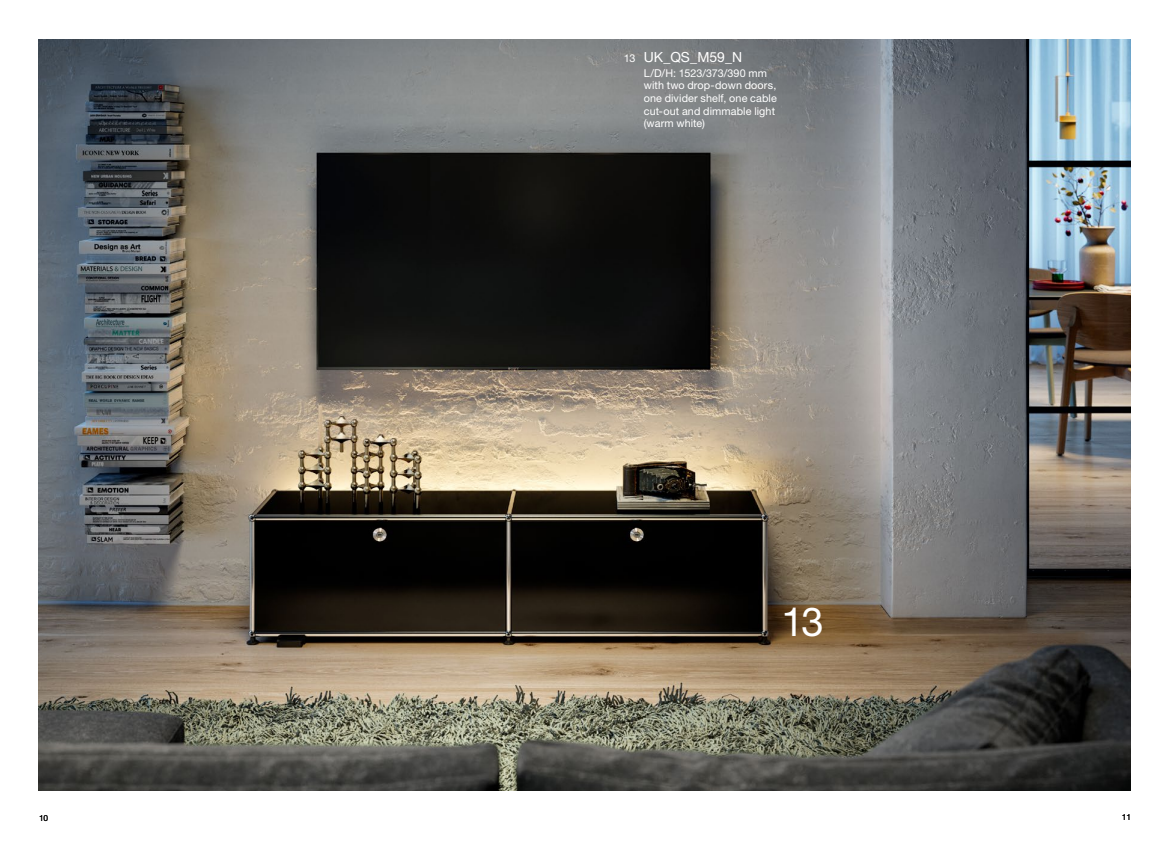
<style>
.page{position:relative;width:1170px;height:851px;background:#fff}
.page>*{position:absolute;margin:0;border:0;box-sizing:border-box;transform-origin:0 0}
.t1{font:40px "Helvetica Neue LT Pro";color:#fff}
.t2{font:13.88px "Helvetica Neue LT Pro";color:#fff}
.t3{font:10.75px/12.5px "Helvetica Neue LT Pro";letter-spacing:.01em;color:#fff}
.t4{font:8.38px "Helvetica Neue LT Pro";color:#000}
.s1{font-size:10.75px}
</style>
<div class="page">
<img style="left:39px;top:39px;width:1091px;height:751px">
<p class="t2" style="left:624px;top:49px;width:120px"><span class="s1">13</span> UK_QS_M59_N</p>
<p class="t3" style="left:643px;top:67px;width:135px">L/D/H: 1523/373/390 mm with two drop-down doors, one divider shelf, one cable cut-out and dimmable light (warm white)</p>
<h1 class="t1" style="left:781px;top:597px;width:44px">13</h1>
<p class="t4" style="left:39px;top:812px;width:11px">10</p>
<p class="t4" style="left:1121px;top:812px;width:11px">11</p>
</div>
